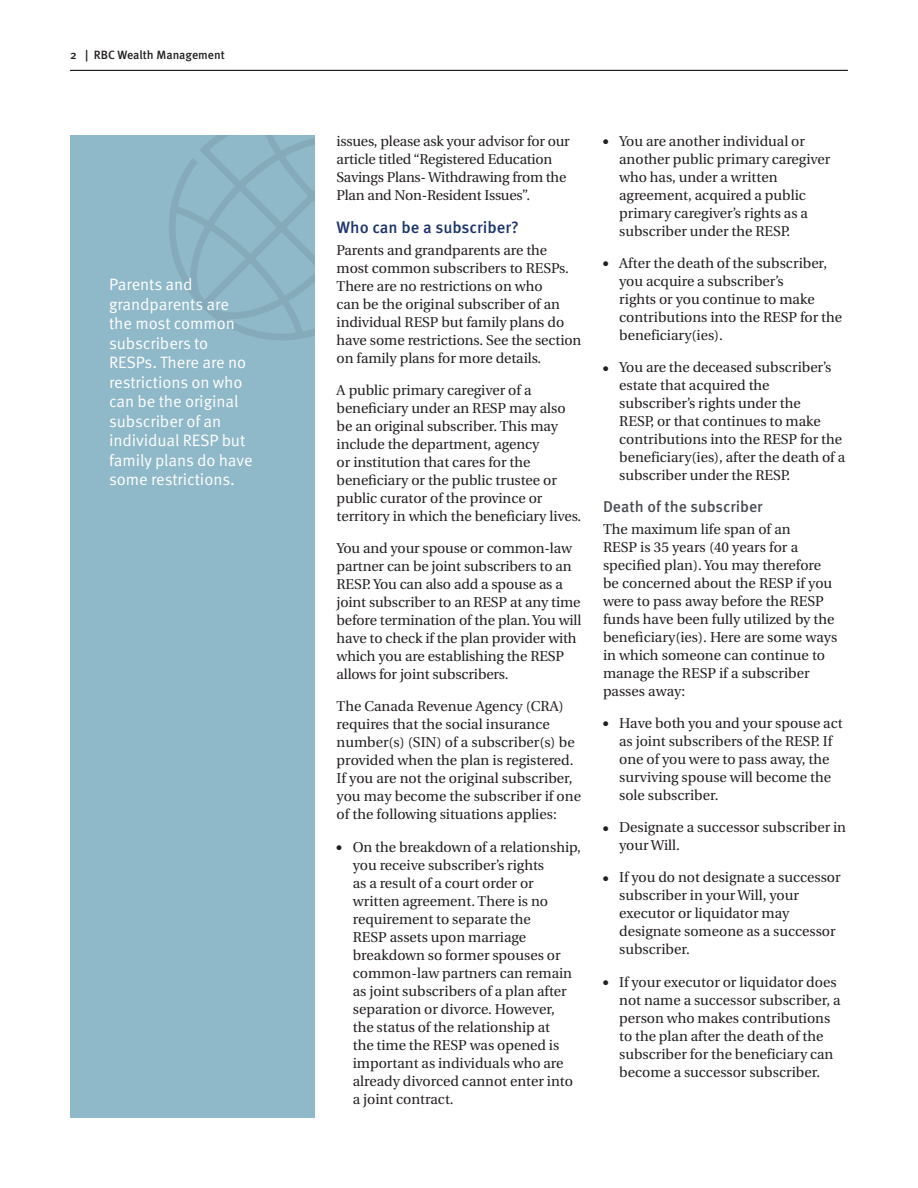
<style>
.page{position:relative;width:918px;height:1188px;background:#fff}
.page>*{position:absolute;margin:0;border:0;box-sizing:border-box;transform-origin:0 0}
.t1{font:16.5px/19.5px "Meta OT Norm";letter-spacing:-.005em;color:#fff}
.t2{font:500 16.5px "Meta OT";letter-spacing:-.005em;color:#1d366c}
.t3{font:500 15.75px "Meta OT";color:#4c4f54}
.t4{font:14.25px/18px "Utopia";color:#231f20}
.t5{font:500 12px "Meta OT";color:#231f20}
</style>
<div class="page">
<hr style="left:70px;top:70px;width:778px;height:1px;background:#231f20">
<div style="left:70px;top:135px;width:245px;height:983px;background:#8fb8c8"></div>
<svg style="left:169px;top:135px;width:146px;height:205px"></svg>
<p class="t5" style="left:70px;top:47px;width:156px">2 | RBC Wealth Management</p>
<p class="t1" style="left:109px;top:275px;width:145px">Parents and grandparents are the most common subscribers to<br>RESPs. There are no restrictions on who can be the original subscriber of an individual RESP but family plans do have some restrictions.</p>
<p class="t4" style="left:337px;top:132px;width:235px">issues, please ask your advisor for our article titled “Registered Education Savings Plans- Withdrawing from the Plan and Non-Resident Issues”.</p>
<p class="t2" style="left:337px;top:217px;width:184px">Who can be a subscriber?</p>
<p class="t4" style="left:337px;top:241px;width:246px">Parents and grandparents are the most common subscribers to RESPs.<br>There are no restrictions on who<br>can be the original subscriber of an individual RESP but family plans do have some restrictions. See the section on family plans for more details.</p>
<p class="t4" style="left:337px;top:381px;width:246px">A public primary caregiver of a beneficiary under an RESP may also be an original subscriber. This may include the department, agency<br>or institution that cares for the beneficiary or the public trustee or public curator of the province or territory in which the beneficiary lives.</p>
<p class="t4" style="left:337px;top:540px;width:246px">You and your spouse or common-law partner can be joint subscribers to an RESP. You can also add a spouse as a joint subscriber to an RESP at any time before termination of the plan. You will have to check if the plan provider with which you are establishing the RESP allows for joint subscribers.</p>
<p class="t4" style="left:337px;top:698px;width:246px">The Canada Revenue Agency (CRA) requires that the social insurance number(s) (SIN) of a subscriber(s) be provided when the plan is registered.<br>If you are not the original subscriber, you may become the subscriber if one of the following situations applies:</p>
<p class="t4" style="left:353px;top:838px;width:230px;text-indent:-16px">● On the breakdown of a relationship, you receive subscriber’s rights<br>as a result of a court order or written agreement. There is no requirement to separate the<br>RESP assets upon marriage breakdown so former spouses or common-law partners can remain as joint subscribers of a plan after separation or divorce. However,<br>the status of the relationship at<br>the time the RESP was opened is important as individuals who are already divorced cannot enter into a joint contract.</p>
<p class="t4" style="left:619px;top:132px;width:213px;text-indent:-16px">● You are another individual or another public primary caregiver who has, under a written agreement, acquired a public primary caregiver’s rights as a subscriber under the RESP.</p>
<p class="t4" style="left:619px;top:254px;width:224px;text-indent:-16px">● After the death of the subscriber, you acquire a subscriber’s<br>rights or you continue to make contributions into the RESP for the beneficiary(ies).</p>
<p class="t4" style="left:619px;top:359px;width:227px;text-indent:-16px">● You are the deceased subscriber’s estate that acquired the subscriber’s rights under the<br>RESP, or that continues to make contributions into the RESP for the beneficiary(ies), after the death of a subscriber under the RESP.</p>
<p class="t3" style="left:603px;top:497px;width:161px">Death of the subscriber</p>
<p class="t4" style="left:603px;top:520px;width:236px">The maximum life span of an<br>RESP is 35 years (40 years for a specified plan). You may therefore be concerned about the RESP if you were to pass away before the RESP funds have been fully utilized by the beneficiary(ies). Here are some ways in which someone can continue to manage the RESP if a subscriber passes away:</p>
<p class="t4" style="left:619px;top:714px;width:225px;text-indent:-16px">● Have both you and your spouse act as joint subscribers of the RESP. If one of you were to pass away, the surviving spouse will become the sole subscriber.</p>
<p class="t4" style="left:619px;top:819px;width:228px;text-indent:-16px">● Designate a successor subscriber in your Will.</p>
<p class="t4" style="left:619px;top:869px;width:223px;text-indent:-16px">● If you do not designate a successor subscriber in your Will, your executor or liquidator may designate someone as a successor subscriber.</p>
<p class="t4" style="left:619px;top:973px;width:223px;text-indent:-16px">● If your executor or liquidator does not name a successor subscriber, a person who makes contributions to the plan after the death of the subscriber for the beneficiary can become a successor subscriber.</p>
</div>
